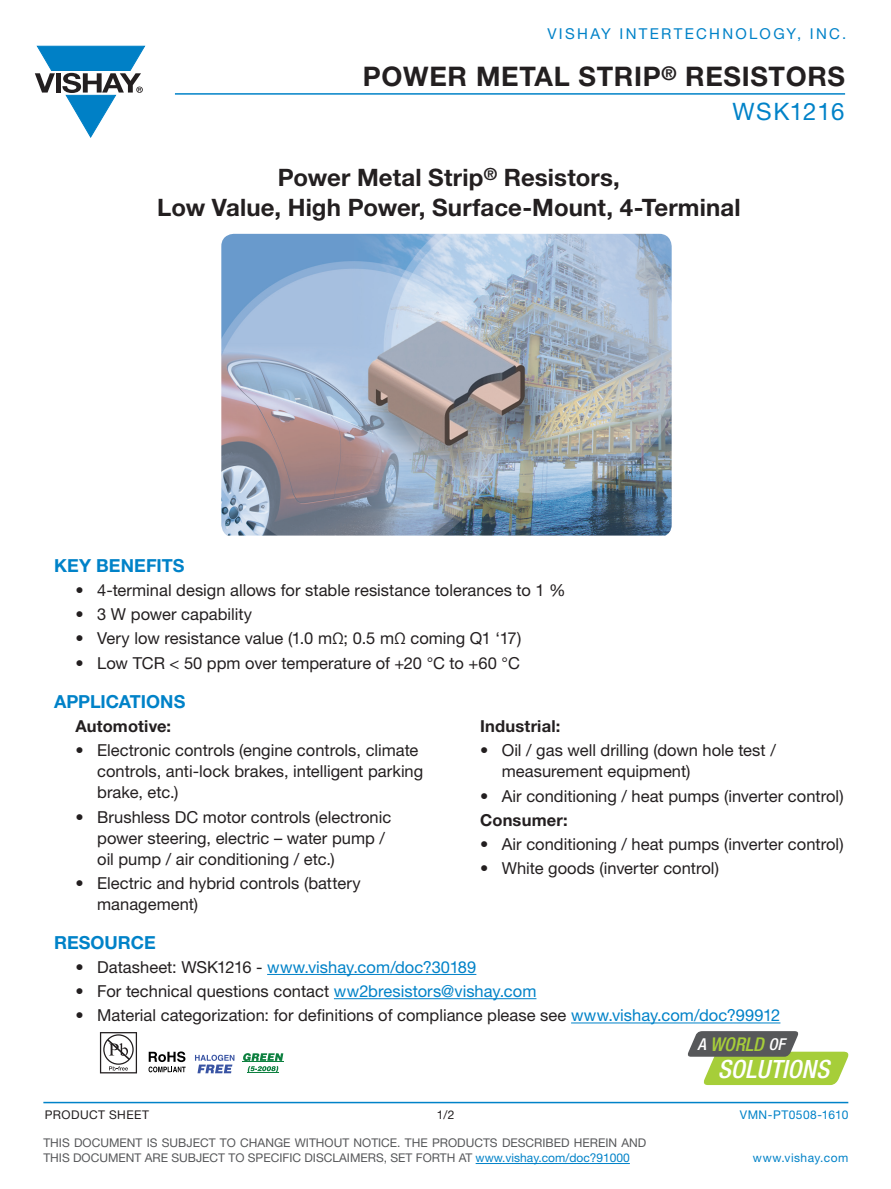
<style>
.page{position:relative;width:891px;height:1189px;background:#fff}
.page>*{position:absolute;margin:0;border:0;box-sizing:border-box;transform-origin:0 0}
.t1{font:700 27px "Helvetica Neue LT Std";letter-spacing:.025em;color:#231f20}
.t2{font:italic 500 condensed 25.2px "Helvetica Neue LT Std";letter-spacing:.005em;color:#fff}
.PT_SubTitle{font:700 24px "Helvetica Neue LT Std";letter-spacing:.005em;color:#231f20}
.PT_Resis_PartNumber{font:24px "Helvetica Neue LT Std";letter-spacing:.025em;color:#0082c8}
.t3{font:italic 500 condensed 18.9px "Helvetica Neue LT Std";color:#a6ce39}
.PT_F_SectionName{font:700 18px "Helvetica Neue LT Std";color:#0082c8}
.t4{font:16.5px/21px "Helvetica Neue LT Std";color:#231f20}
.t5{font:16.5px "Helvetica Neue LT Std";color:#0082c8}
.PT_F_BodyText{font:700 16.5px "Helvetica Neue LT Std";letter-spacing:.01em;color:#231f20}
.t6{font:15px "Helvetica Neue LT Std";letter-spacing:.155em;color:#0082c8}
.PL_Disclaimer{font:12px/15px "Helvetica Neue LT Std";color:#57585a}
.SG_ProjectNumber{font:12px "Helvetica Neue LT Std";letter-spacing:.04em;color:#0082c8}
.PL_BrochureType{font:12px "Helvetica Neue LT Std";letter-spacing:.04em;color:#231f20}
.PL_PageNumber{font:12px "Helvetica Neue LT Std";color:#231f20}
.s1{color:#231f20}
.s2{color:#0082c8}
.s3{font-size:16.35px;color:#fff}
</style>
<div class="page">
<hr style="left:267px;top:973px;width:209px;height:1px;background:#0082c8">
<hr style="left:334px;top:997px;width:202px;height:1px;background:#0082c8">
<hr style="left:571px;top:1022px;width:209px;height:1px;background:#0082c8">
<svg style="left:100px;top:1032px;width:37px;height:41px"></svg>
<svg style="left:149px;top:1051px;width:37px;height:20px"></svg>
<svg style="left:195px;top:1054px;width:39px;height:18px"></svg>
<hr style="left:243px;top:1061px;width:41px;height:1px;background:#0d803f">
<hr style="left:247px;top:1071px;width:31px;height:1px;background:#0d803f">
<svg style="left:243px;top:1053px;width:40px;height:18px"></svg>
<hr style="left:175px;top:93px;width:670px;height:2px;background:#0082c8">
<svg style="left:35px;top:46px;width:110px;height:91px"></svg>
<hr style="left:43px;top:1101px;width:805px;height:1px;background:#0082c8">
<svg style="left:688px;top:1031px;width:160px;height:53px"></svg>
<hr style="left:476px;top:1162px;width:154px;height:1px;background:#0082c8">
<img style="left:221px;top:234px;width:451px;height:301px">
<p class="t6" style="left:547px;top:25px;width:300px">VISHAY INTERTECHNOLOGY, INC.</p>
<h1 class="t1" style="left:363px;top:60px;width:484px">POWER METAL STRIP<sup>®</sup> RESISTORS</h1>
<p class="PT_Resis_PartNumber" style="left:733px;top:97px;width:113px">WSK1216</p>
<p class="PT_SubTitle" style="left:278px;top:162px;width:344px">Power Metal Strip<sup>®</sup> Resistors,</p>
<p class="PT_SubTitle" style="left:157px;top:192px;width:585px">Low Value, High Power, Surface-Mount, 4-Terminal</p>
<p class="PT_F_SectionName" style="left:54px;top:554px;width:132px">KEY BENEFITS</p>
<p class="t4" style="left:76px;top:579px;width:492px">• 4-terminal design allows for stable resistance tolerances to 1 %</p>
<p class="t4" style="left:76px;top:603px;width:178px">• 3 W power capability</p>
<p class="t4" style="left:76px;top:627px;width:447px">• Very low resistance value (1.0 mΩ; 0.5 mΩ coming Q1 ‘17)</p>
<p class="t4" style="left:76px;top:651px;width:446px">• Low TCR &lt; 50 ppm over temperature of +20 °C to +60 °C</p>
<p class="PT_F_SectionName" style="left:54px;top:690px;width:133px">APPLICATIONS</p>
<p class="PT_F_BodyText" style="left:76px;top:715px;width:97px">Automotive:</p>
<p class="t4" style="left:97px;top:739px;width:328px;text-indent:-22px">• Electronic controls (engine controls, climate controls, anti-lock brakes, intelligent parking brake, etc.)</p>
<p class="t4" style="left:97px;top:805px;width:296px;text-indent:-22px">• Brushless DC motor controls (electronic power steering, electric – water pump / oil pump / air conditioning / etc.)</p>
<p class="t4" style="left:97px;top:872px;width:265px;text-indent:-22px">• Electric and hybrid controls (battery management)</p>
<p class="PT_F_BodyText" style="left:480px;top:715px;width:82px">Industrial:</p>
<p class="t4" style="left:502px;top:739px;width:276px;text-indent:-22px">• Oil / gas well drilling (down hole test / measurement equipment)</p>
<p class="t4" style="left:480px;top:784px;width:365px">• Air conditioning / heat pumps (inverter control)</p>
<p class="PT_F_BodyText" style="left:480px;top:809px;width:89px">Consumer:</p>
<p class="t4" style="left:480px;top:833px;width:365px">• Air conditioning / heat pumps (inverter control)</p>
<p class="t4" style="left:480px;top:857px;width:240px">• White goods (inverter control)</p>
<p class="PT_F_SectionName" style="left:54px;top:930px;width:103px">RESOURCE</p>
<p class="t5" style="left:76px;top:956px;width:402px"><span class="s1">• Datasheet: WSK1216 -</span> www.vishay.com/doc?30189</p>
<p class="t4" style="left:76px;top:980px;width:462px">• For technical questions contact <span class="s2">ww2bresistors@vishay.com</span></p>
<p class="t4" style="left:76px;top:1004px;width:706px">• Material categorization: for definitions of compliance please see <span class="s2">www.vishay.com/doc?99912</span></p>
<p class="PL_BrochureType" style="left:45px;top:1107px;width:18px">Prod</p>
<p class="PL_BrochureType" style="left:80px;top:1107px;width:55px">uct Sheet</p>
<p class="t3" style="left:697px;top:1032px;width:89px"><span class="s3">A</span> WORLD <span class="s3">OF</span></p>
<h2 class="t2" style="left:718px;top:1053px;width:113px">SOLUTIONS</h2>
<p class="PL_PageNumber" style="left:437px;top:1107px;width:19px">1/2</p>
<p class="SG_ProjectNumber" style="left:740px;top:1107px;width:110px">VMN-PT0508-1610</p>
<p class="PL_Disclaimer" style="left:43px;top:1134px;width:604px">TH IS DOCUMENT IS SUBJECT TO CHANGE WITHOUT NOTICE. TH E PRODUCTS DESCRIBED H EREIN AND<br>TH IS DOCUMENT ARE SUBJECT TO SPECIFIC DISCLAIMERS, SET FORTH AT <span class="s2">www.vishay.com/doc?91000</span></p>
<p class="SG_ProjectNumber" style="left:753px;top:1150px;width:97px">www.vishay.com</p>
</div>
